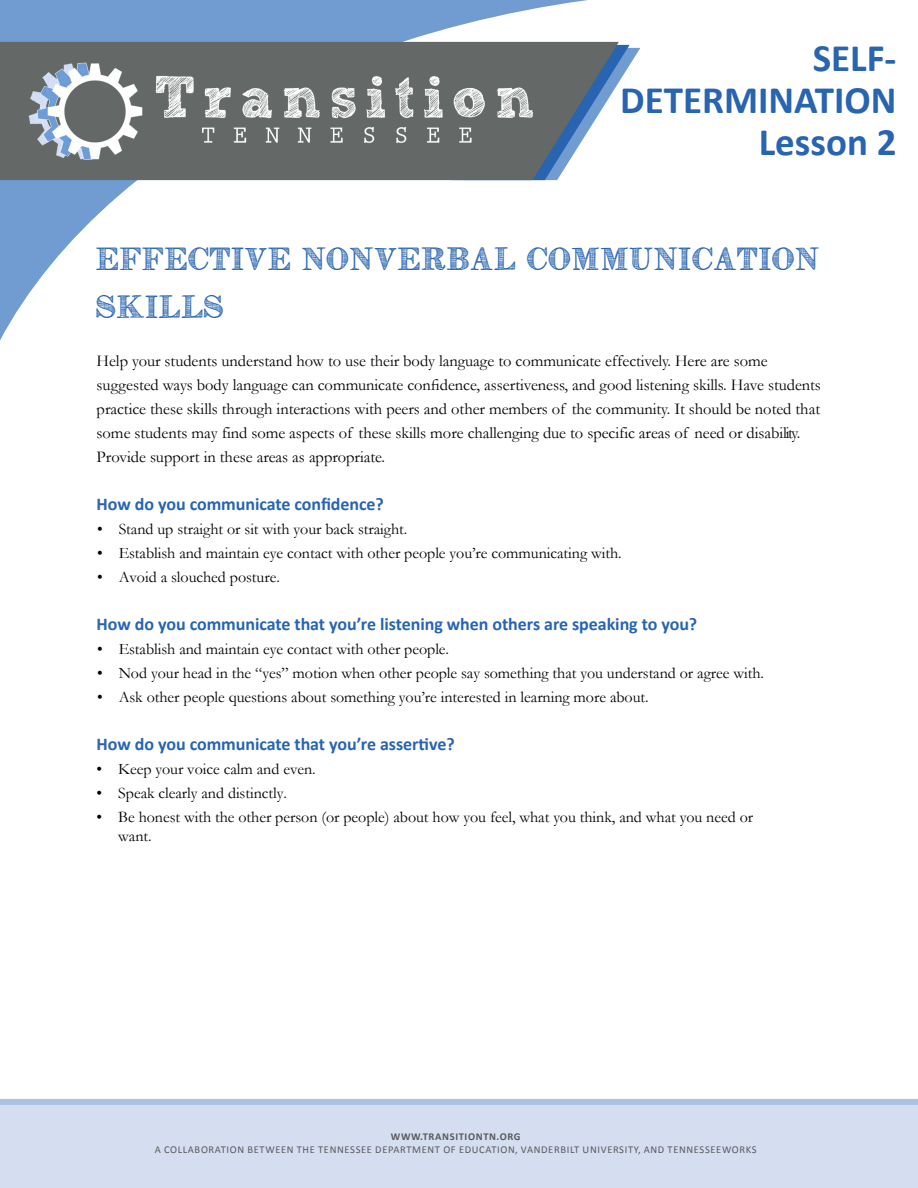
<style>
.page{position:relative;width:918px;height:1188px;background:#fff}
.page>*{position:absolute;margin:0;border:0;box-sizing:border-box;transform-origin:0 0}
.t1{font:700 39px/42px "Calibri";color:#2864b0;text-align:right}
.Copy_-_bullets{font:21px "Ornistetfb";letter-spacing:-.005em;color:#2864b0}
.Copy_-_bullets-2{font:700 18px "Calibri";letter-spacing:-.005em;color:#2864b0}
.Copy_-_bullets-3{font:16.5px/24px "Garamond";letter-spacing:-.005em;color:#000}
.t2{font:16.05px/19.2px "Garamond";letter-spacing:-.005em;color:#000}
.t3{font:10.5px "Calibri";letter-spacing:.06em;color:#58595b}
.t4{font:700 10.5px "Calibri";letter-spacing:.06em;color:#58595b}
</style>
<div class="page">
<div style="left:0;top:1099px;width:918px;height:89px;background:#d5def1"></div>
<svg style="left:0;top:0;width:641px;height:341px"></svg>
<svg style="left:619px;top:45px;width:21px;height:135px"></svg>
<svg style="left:0;top:42px;width:619px;height:138px;background:#747e84"></svg>
<img style="left:6px;top:55px;width:547px;height:109px">
<h1 class="t1" style="left:620px;top:37px;width:278px">SELF-<br>DETERMINATION</h1>
<h1 class="t1" style="left:759px;top:121px;width:139px">Lesson 2</h1>
<p class="Copy_-_bullets" style="left:97px;top:247px;width:725px">EFFECTIVE NONVERBAL COMMUNICATION</p>
<p class="Copy_-_bullets" style="left:97px;top:295px;width:130px">SKILLS</p>
<p class="Copy_-_bullets-3" style="left:97px;top:349px;width:726px">Help your students understand how to use their body language to communicate effectively. Here are some suggested ways body language can communicate confidence, assertiveness, and good listening skills. Have students practice these skills through interactions with peers and other members of the community. It should be noted that some students may find some aspects of these skills more challenging due to specific areas of need or disability.<br>Provide support in these areas as appropriate.</p>
<p class="Copy_-_bullets-2" style="left:97px;top:493px;width:289px">How do you communicate confidence?</p>
<p class="t2" style="left:97px;top:520px;width:312px">• Stand up straight or sit with your back straight.</p>
<p class="t2" style="left:97px;top:544px;width:526px">• Establish and maintain eye contact with other people you’re communicating with.</p>
<p class="t2" style="left:97px;top:568px;width:184px">• Avoid a slouched posture.</p>
<p class="Copy_-_bullets-2" style="left:97px;top:613px;width:602px">How do you communicate that you’re listening when others are speaking to you?</p>
<p class="t2" style="left:97px;top:639px;width:354px">• Establish and maintain eye contact with other people.</p>
<p class="t2" style="left:97px;top:663px;width:668px">• Nod your head in the “yes” motion when other people say something that you understand or agree with.</p>
<p class="t2" style="left:97px;top:687px;width:553px">• Ask other people questions about something you’re interested in learning more about.</p>
<p class="Copy_-_bullets-2" style="left:97px;top:733px;width:360px">How do you communicate that you’re assertive?</p>
<p class="t2" style="left:97px;top:759px;width:221px">• Keep your voice calm and even.</p>
<p class="t2" style="left:97px;top:783px;width:192px">• Speak clearly and distinctly.</p>
<p class="t2" style="left:118px;top:807px;width:636px;text-indent:-22px">• Be honest with the other person (or people) about how you feel, what you think, and what you need or want.</p>
<p class="t4" style="left:391px;top:1130px;width:131px">WWW.TRANSITIONTN.ORG</p>
<p class="t3" style="left:155px;top:1143px;width:603px">A COLLABORATION BETWEEN THE TENNESSEE DEPARTMENT OF EDUCATION, VANDERBILT UNIVERSITY, AND TENNESSEEWORKS</p>
</div>
